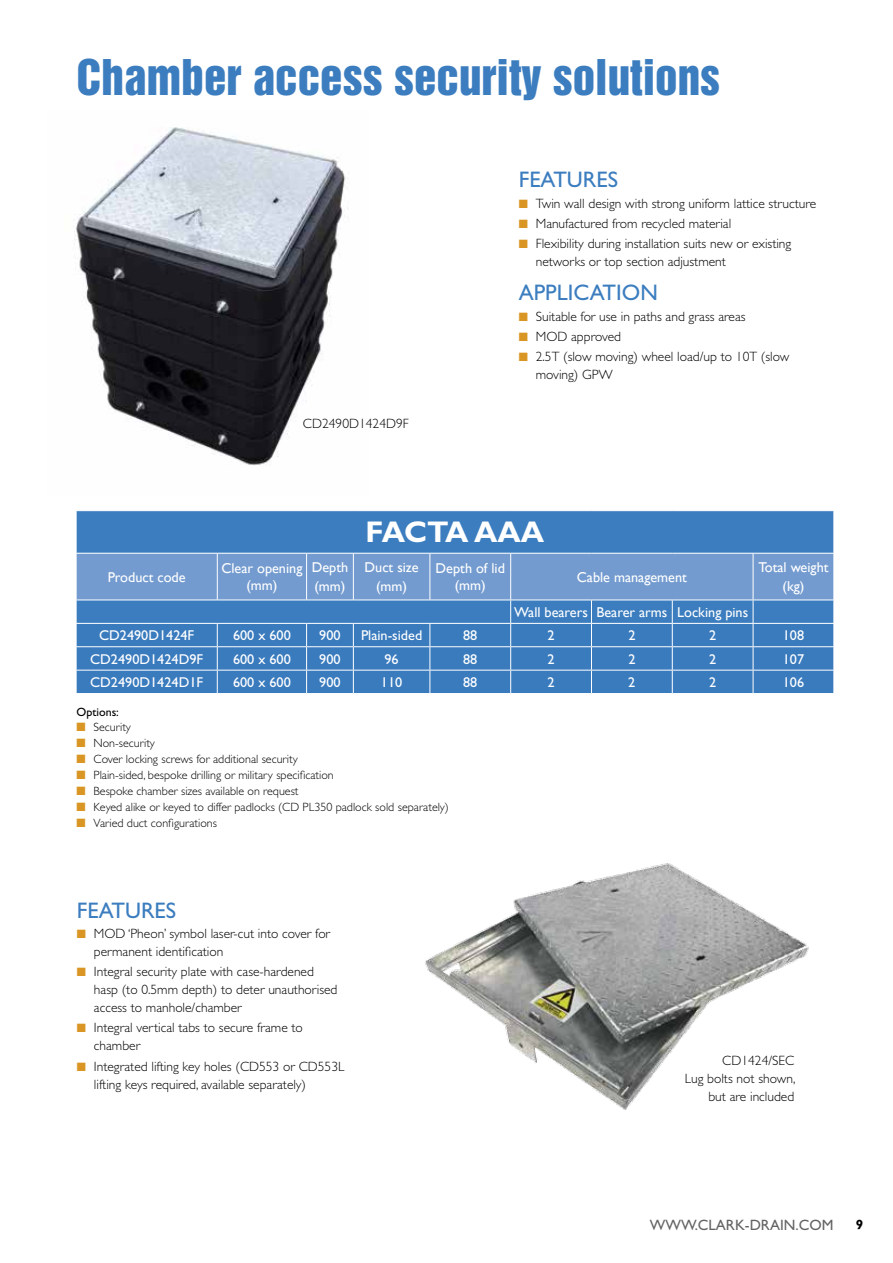
<style>
.page{position:relative;width:893px;height:1263px;background:#fff}
.page>*{position:absolute;margin:0;border:0;box-sizing:border-box;transform-origin:0 0}
.t1{font:45px "Helvetica Inserat";color:#3b7dbf}
.t2{font:700 30px "Gill Sans";letter-spacing:-.02em;color:#fff}
.t3{font:22.5px "Gill Sans";color:#3b7dbf}
.t4{font:15px "Gill Sans";color:#636363}
.t5{font:14.25px/18.6px "Gill Sans";color:#fff;text-align:center}
.t6{font:14.25px "Gill Sans";color:#fff}
.t7{font:300 13.5px/18px "Gill Sans";color:#000}
.t8{font:700 13.5px "Gill Sans";color:#000}
.t9{font:300 12px "Gill Sans";color:#000}
.t10{font:12px "Gill Sans";color:#000}
.s1{color:#d99625}
</style>
<div class="page">
<img style="left:74px;top:127px;width:274px;height:338px">
<div style="left:77px;top:511px;width:756px;height:42px;background:#3b7dbf"></div>
<svg style="left:76px;top:553px;width:758px;height:140px;background:#548bc6"></svg>
<hr style="left:76px;top:623px;width:141px;height:1px;background:#fff">
<hr style="left:217px;top:623px;width:90px;height:1px;background:#fff">
<hr style="left:307px;top:623px;width:46px;height:1px;background:#fff">
<hr style="left:353px;top:623px;width:77px;height:1px;background:#fff">
<hr style="left:430px;top:623px;width:81px;height:1px;background:#fff">
<img style="left:425px;top:863px;width:384px;height:247px">
<h1 class="t1" style="left:77px;top:51px;width:645px">Chamber access security solutions</h1>
<p class="t7" style="left:303px;top:415px;width:107px">CD2490D1424D9F</p>
<h3 class="t3" style="left:519px;top:167px;width:101px">FEATURES</h3>
<p class="t7" style="left:519px;top:194px;width:299px"><span class="s1">■</span> Twin wall design with strong uniform lattice structure</p>
<p class="t7" style="left:519px;top:214px;width:214px"><span class="s1">■</span> Manufactured from recycled material</p>
<p class="t7" style="left:536px;top:234px;width:257px;text-indent:-17px"><span class="s1">■</span> Flexibility during installation suits new or existing networks or top section adjustment</p>
<h3 class="t3" style="left:519px;top:280px;width:141px">APPLICATION</h3>
<p class="t7" style="left:519px;top:307px;width:228px"><span class="s1">■</span> Suitable for use in paths and grass areas</p>
<p class="t7" style="left:519px;top:327px;width:104px"><span class="s1">■</span> MOD approved</p>
<p class="t7" style="left:536px;top:347px;width:255px;text-indent:-17px"><span class="s1">■</span> 2.5T (slow moving) wheel load/up to 10T (slow moving) GPW</p>
<h2 class="t2" style="left:366px;top:514px;width:180px">FACTA AAA</h2>
<p class="t5" style="left:108px;top:568px;width:79px">Product code</p>
<p class="t5" style="left:221px;top:560px;width:82px;line-height:16.5px">Clear opening (mm)</p>
<p class="t5" style="left:312px;top:558px;width:38px;text-align:left">Depth (mm)</p>
<p class="t5" style="left:365px;top:558px;width:56px">Duct size (mm)</p>
<p class="t5" style="left:436px;top:560px;width:71px;line-height:16.5px">Depth of lid (mm)</p>
<p class="t5" style="left:577px;top:568px;width:112px">Cable management</p>
<p class="t5" style="left:758px;top:558px;width:72px">Total weight (kg)</p>
<p class="t5" style="left:514px;top:603px;width:235px">Wall bearers Bearer arms Locking pins</p>
<p class="t6" style="left:99px;top:627px;width:97px">CD2490D1424F</p>
<p class="t6" style="left:233px;top:627px;width:59px">600 x 600</p>
<p class="t6" style="left:319px;top:627px;width:23px">900</p>
<p class="t6" style="left:361px;top:627px;width:63px">Plain-sided</p>
<p class="t6" style="left:463px;top:627px;width:16px">88</p>
<p class="t6" style="left:548px;top:627px;width:9px">2</p>
<p class="t6" style="left:628px;top:627px;width:9px">2</p>
<p class="t6" style="left:709px;top:627px;width:9px">2</p>
<p class="t6" style="left:783px;top:627px;width:23px">108</p>
<p class="t6" style="left:90px;top:651px;width:114px">CD2490D1424D9F</p>
<p class="t6" style="left:233px;top:651px;width:59px">600 x 600</p>
<p class="t6" style="left:319px;top:651px;width:23px">900</p>
<p class="t6" style="left:384px;top:651px;width:16px">96</p>
<p class="t6" style="left:463px;top:651px;width:16px">88</p>
<p class="t6" style="left:547px;top:651px;width:9px">2</p>
<p class="t6" style="left:628px;top:651px;width:9px">2</p>
<p class="t6" style="left:709px;top:651px;width:9px">2</p>
<p class="t6" style="left:783px;top:651px;width:23px">107</p>
<p class="t6" style="left:90px;top:674px;width:114px">CD2490D1424D1F</p>
<p class="t6" style="left:233px;top:674px;width:59px">600 x 600</p>
<p class="t6" style="left:319px;top:674px;width:23px">900</p>
<p class="t6" style="left:381px;top:674px;width:23px">110</p>
<p class="t6" style="left:463px;top:674px;width:16px">88</p>
<p class="t6" style="left:547px;top:674px;width:9px">2</p>
<p class="t6" style="left:628px;top:674px;width:9px">2</p>
<p class="t6" style="left:709px;top:674px;width:9px">2</p>
<p class="t6" style="left:783px;top:674px;width:23px">106</p>
<p class="t10" style="left:77px;top:705px;width:44px">Options:</p>
<p class="t9" style="left:77px;top:720px;width:56px"><span class="s1">■</span> Security</p>
<p class="t9" style="left:77px;top:736px;width:80px"><span class="s1">■</span> Non-security</p>
<p class="t9" style="left:77px;top:752px;width:223px"><span class="s1">■</span> Cover locking screws for additional security</p>
<p class="t9" style="left:77px;top:768px;width:259px"><span class="s1">■</span> Plain-sided, bespoke drilling or military specification</p>
<p class="t9" style="left:77px;top:784px;width:224px"><span class="s1">■</span> Bespoke chamber sizes available on request</p>
<p class="t9" style="left:77px;top:800px;width:374px"><span class="s1">■</span> Keyed alike or keyed to differ padlocks (CD PL350 padlock sold separately)</p>
<p class="t9" style="left:77px;top:816px;width:142px"><span class="s1">■</span> Varied duct configurations</p>
<h3 class="t3" style="left:77px;top:897px;width:101px">FEATURES</h3>
<p class="t7" style="left:94px;top:925px;width:238px;text-indent:-17px"><span class="s1">■</span> MOD ‘Pheon’ symbol laser-cut into cover for permanent identification</p>
<p class="t7" style="left:94px;top:963px;width:245px;text-indent:-17px"><span class="s1">■</span> Integral security plate with case-hardened hasp (to 0.5mm depth) to deter unauthorised access to manhole/chamber</p>
<p class="t7" style="left:94px;top:1019px;width:210px;text-indent:-17px"><span class="s1">■</span> Integral vertical tabs to secure frame to chamber</p>
<p class="t7" style="left:94px;top:1057px;width:252px;text-indent:-17px"><span class="s1">■</span> Integrated lifting key holes (CD553 or CD553L lifting keys required, available separately)</p>
<p class="t7" style="left:685px;top:1051px;width:112px;text-align:right">CD1424/SEC<br>Lug bolts not shown, but are included</p>
<p class="t4" style="left:650px;top:1216px;width:185px">WWW.CLARK-DRAIN.COM</p>
<p class="t8" style="left:856px;top:1216px;width:9px">9</p>
</div>
